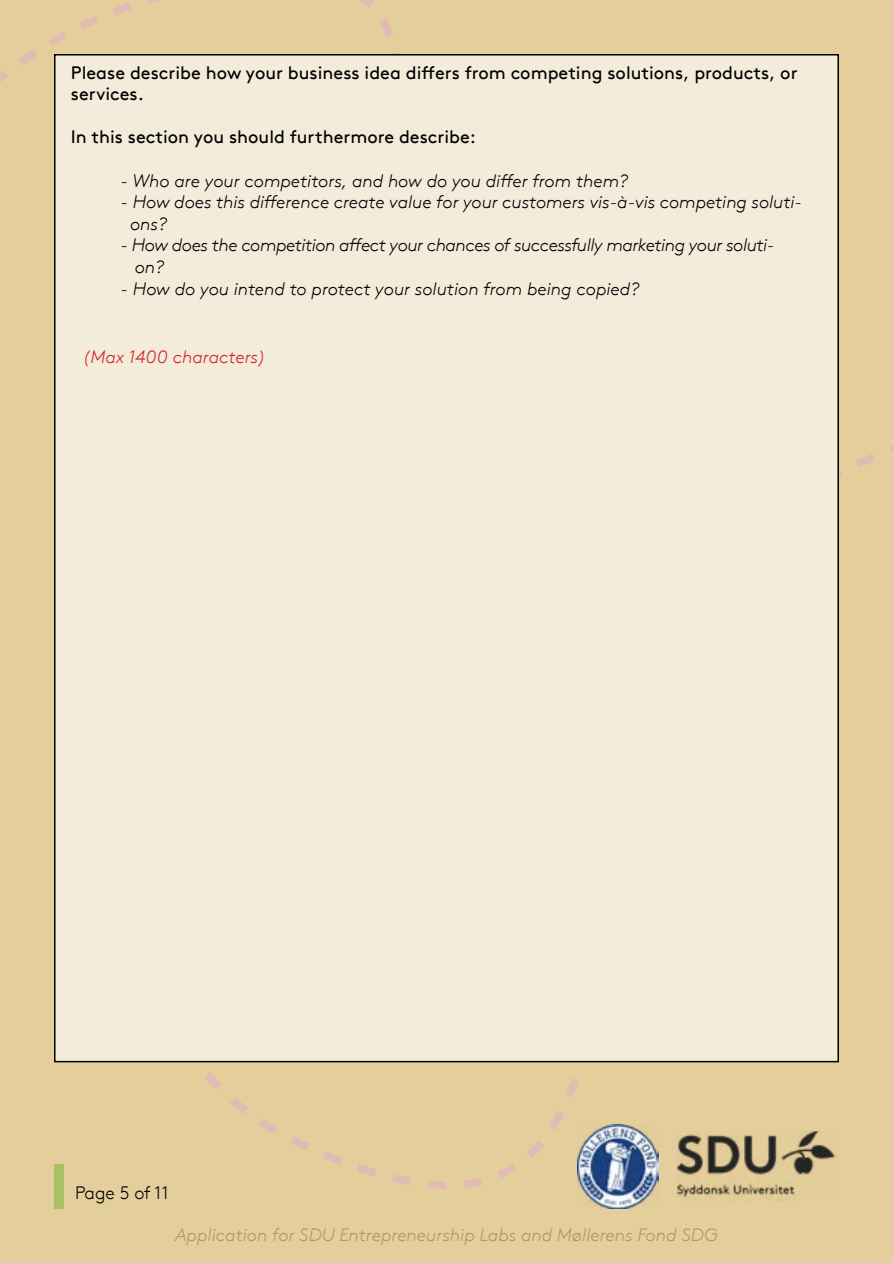
<style>
.page{position:relative;width:893px;height:1263px;background:#e4ce9b}
.page>*{position:absolute;margin:0;border:0;box-sizing:border-box;transform-origin:0 0}
.t1{font:italic 300 18px/21.6px "Brown Pro TT";letter-spacing:-.005em;color:#000}
.t2{font:18px/21.6px "Brown Pro TT";color:#000}
.t3{font:italic 300 18px/21.6px "Brown Pro TT";letter-spacing:-.025em;color:#000}
.t4{font:italic 300 18px "Brown Pro TT";color:#7d5a3e}
.t5{font:italic 300 18px "Brown Pro TT";color:#d2232a}
.t6{font:300 18px "Brown Pro TT";color:#000}
</style>
<div class="page">
<div style="left:55px;top:55px;width:783px;height:1006px;background:#f4ecdb"></div>
<p class="t2" style="left:71px;top:60px;width:728px">Please describe how your business idea differs from competing solutions, products, or services.</p>
<p class="t2" style="left:71px;top:125px;width:407px">In this section you should furthermore describe:</p>
<p class="t1" style="left:121px;top:168px;width:509px">- Who are your competitors, and how do you differ from them?</p>
<p class="t1" style="left:130px;top:190px;width:674px;text-indent:-9px">- How does this difference create value for your customers vis-à-vis competing soluti&shy;ons?</p>
<p class="t3" style="left:135px;top:233px;width:641px;text-indent:-14px">- How does the competition affect your chances of successfully marketing your soluti&shy;on?</p>
<p class="t1" style="left:121px;top:276px;width:520px">- How do you intend to protect your solution from being copied?</p>
<p class="t5" style="left:83px;top:343px;width:185px">(Max 1400 characters)</p>
<p class="t6" style="left:75px;top:1179px;width:95px">Page 5 of 11</p>
<p class="t4" style="left:175px;top:1221px;width:544px">Application for SDU Entrepreneurship Labs and Møllerens Fond SDG</p>
</div>
